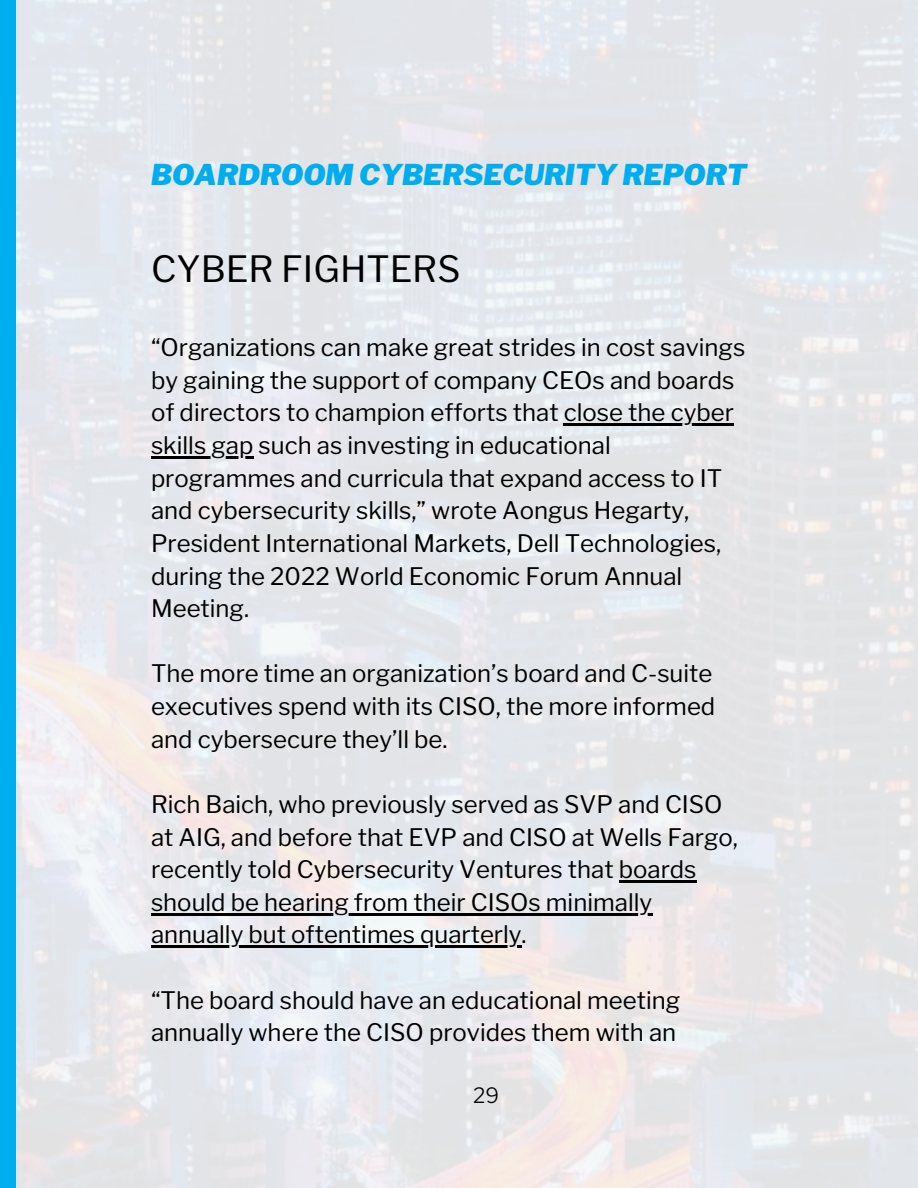
<style>
.page{position:relative;width:918px;height:1188px;background:#fff}
.page>*{position:absolute;margin:0;border:0;box-sizing:border-box;transform-origin:0 0}
.t1{font:36px "Libre Franklin";color:#000}
.t2{font:italic 900 28.5px "Libre Franklin";color:#00adef}
.t3{font:24px/32.7px "Libre Franklin";color:#000}
.t4{font:300 21px "Libre Franklin";color:#000}
</style>
<div class="page">
<div style="left:0;top:0;width:16px;height:1188px;background:#00adef"></div>
<img style="left:16px;top:0;width:902px;height:1188px">
<hr style="left:564px;top:424px;width:170px;height:2px;background:#000">
<hr style="left:151px;top:456px;width:102px;height:3px;background:#000">
<hr style="left:619px;top:880px;width:78px;height:3px;background:#000">
<hr style="left:151px;top:913px;width:501px;height:2px;background:#000">
<hr style="left:151px;top:946px;width:371px;height:2px;background:#000">
<p class="t2" style="left:151px;top:158px;width:597px">BOARDROOM CYBERSECURITY REPORT</p>
<h1 class="t1" style="left:151px;top:247px;width:311px">CYBER FIGHTERS</h1>
<p class="t3" style="left:151px;top:331px;width:596px">“Organizations can make great strides in cost savings by gaining the support of company CEOs and boards of directors to champion efforts that close the cyber skills gap such as investing in educational programmes and curricula that expand access to IT and cybersecurity skills,” wrote Aongus Hegarty, President International Markets, Dell Technologies, during the 2022 World Economic Forum Annual Meeting.</p>
<p class="t3" style="left:151px;top:657px;width:566px;text-align:justify">The more time an organization’s board and C-suite executives spend with its CISO, the more informed and cybersecure they’ll be.</p>
<p class="t3" style="left:151px;top:788px;width:589px">Rich Baich, who previously served as SVP and CISO at AIG, and before that EVP and CISO at Wells Fargo, recently told Cybersecurity Ventures that boards should be hearing from their CISOs minimally annually but oftentimes quarterly.</p>
<p class="t3" style="left:151px;top:984px;width:531px">“The board should have an educational meeting annually where the CISO provides them with an</p>
<p class="t4" style="left:473px;top:1082px;width:28px">29</p>
</div>
